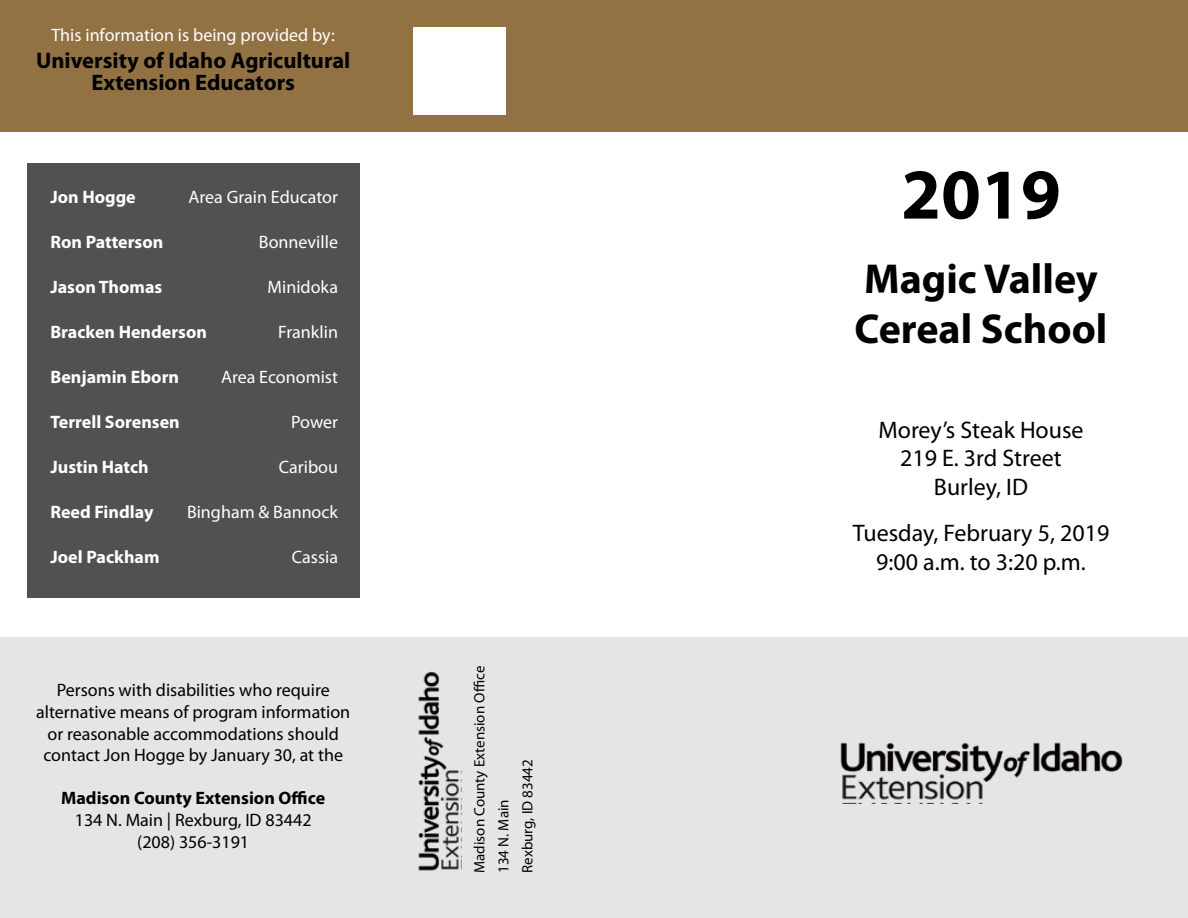
<style>
.page{position:relative;width:1188px;height:918px;background:#fff}
.page>*{position:absolute;margin:0;border:0;box-sizing:border-box;transform-origin:0 0}
.t1{font:700 72px "Myriad Pro";color:#000}
.t2{font:700 42px/50.4px "Myriad Pro";color:#000}
.t3{font:24px/28.8px "Myriad Pro";color:#000;text-align:center}
.t4{font:700 22.5px/21.6px "Myriad Pro";color:#000101;text-align:center}
.t5{font:18px/21.6px "Myriad Pro";color:#000;text-align:center}
.t6{font:18px "Myriad Pro";color:#fff}
.t7{font:700 18px "Myriad Pro";color:#fff}
.t8{font:700 18px "Myriad Pro";color:#000}
.t9{font:15px/24px "Myriad Pro";color:#000}
</style>
<div class="page">
<div style="left:0;top:0;width:1188px;height:132px;background:#927143"></div>
<div style="left:27px;top:164px;width:332px;height:434px;background:#515151"></div>
<div style="left:0;top:637px;width:1188px;height:281px;background:#e5e5e5"></div>
<img style="left:840px;top:742px;width:283px;height:61px">
<img style="left:418px;top:672px;width:44px;height:199px">
<div style="left:413px;top:28px;width:93px;height:87px;background:#fff"></div>
<p class="t6" style="left:51px;top:23px;width:285px">This information is being provided by:</p>
<p class="t4" style="left:36px;top:49px;width:316px">University of Idaho Agricultural<br>Extension Educators</p>
<p class="t7" style="left:50px;top:185px;width:87px">Jon Hogge</p>
<p class="t6" style="left:189px;top:186px;width:151px">Area Grain Educator</p>
<p class="t7" style="left:50px;top:230px;width:114px">Ron Patterson</p>
<p class="t6" style="left:259px;top:231px;width:81px">Bonneville</p>
<p class="t7" style="left:50px;top:275px;width:113px">Jason Thomas</p>
<p class="t6" style="left:267px;top:276px;width:72px">Minidoka</p>
<p class="t7" style="left:50px;top:320px;width:158px">Bracken Henderson</p>
<p class="t6" style="left:278px;top:321px;width:61px">Franklin</p>
<p class="t7" style="left:50px;top:365px;width:130px">Benjamin Eborn</p>
<p class="t6" style="left:221px;top:366px;width:118px">Area Economist</p>
<p class="t7" style="left:50px;top:410px;width:131px">Terrell Sorensen</p>
<p class="t6" style="left:291px;top:411px;width:48px">Power</p>
<p class="t7" style="left:50px;top:455px;width:100px">Justin Hatch</p>
<p class="t6" style="left:279px;top:456px;width:61px">Caribou</p>
<p class="t7" style="left:50px;top:500px;width:105px">Reed Findlay</p>
<p class="t6" style="left:187px;top:501px;width:153px">Bingham &amp; Bannock</p>
<p class="t7" style="left:50px;top:545px;width:111px">Joel Packham</p>
<p class="t6" style="left:292px;top:546px;width:48px">Cassia</p>
<p class="t5" style="left:36px;top:679px;width:316px">Persons with disabilities who require alternative means of program information or reasonable accommodations should contact Jon Hogge by January 30, at the</p>
<p class="t8" style="left:61px;top:787px;width:266px">Madison County Extension Office</p>
<p class="t5" style="left:75px;top:809px;width:238px">134 N. Main | Rexburg, ID 83442 (208) 356-3191</p>
<p class="t9" style="left:467px;top:873px;width:209px;rotate:-90deg">Madison County Extension Office<br>134 N. Main<br>Rexburg, ID 83442</p>
<h1 class="t1" style="left:901px;top:147px;width:161px">2019</h1>
<h2 class="t2" style="left:854px;top:252px;width:255px">Magic Valley<br>Cereal School</h2>
<h3 class="t3" style="left:878px;top:415px;width:207px">Morey’s Steak House<br>219 E. 3rd Street<br>Burley, ID</h3>
<h3 class="t3" style="left:853px;top:518px;width:258px">Tuesday, February 5, 2019<br>9:00 a.m. to 3:20 p.m.</h3>
</div>
